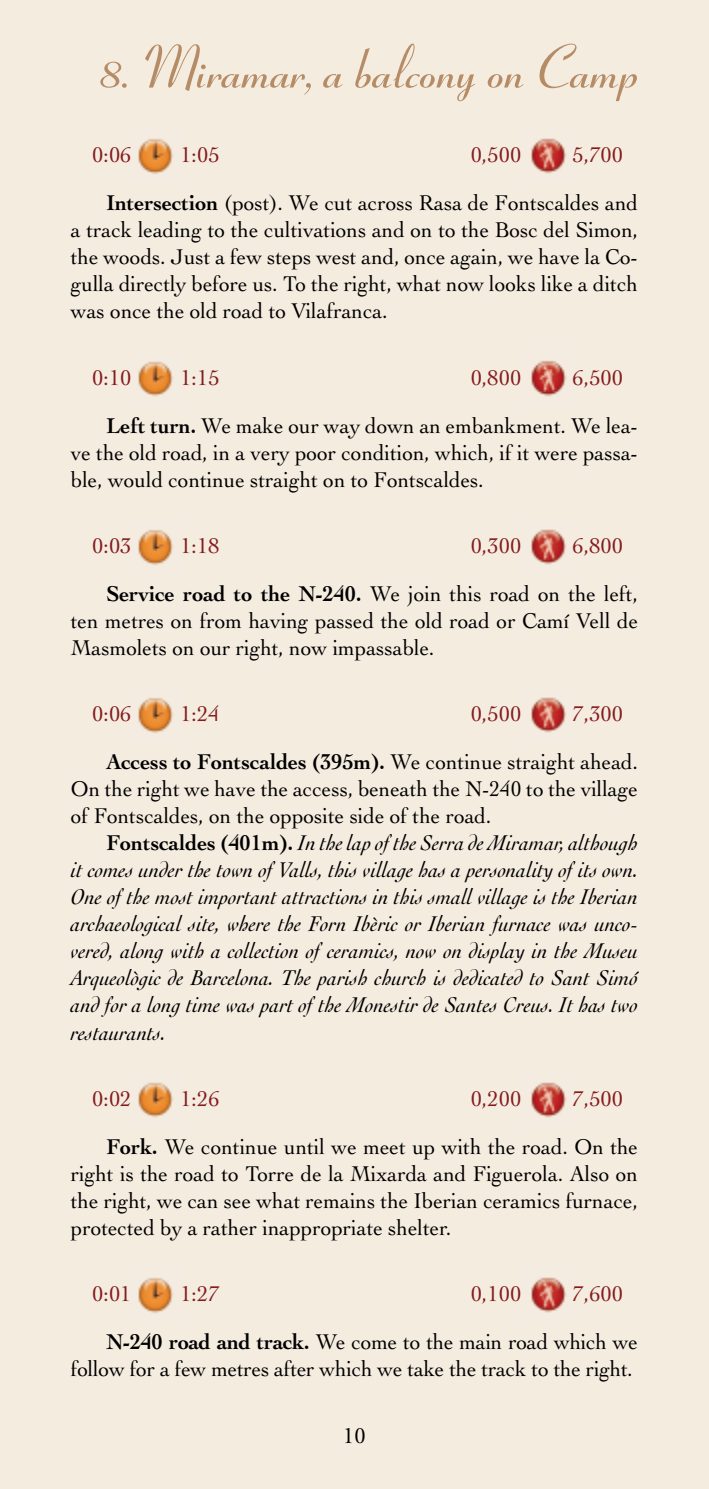
<style>
.page{position:relative;width:709px;height:1489px;background:#fff}
.page>*{position:absolute;margin:0;border:0;box-sizing:border-box;transform-origin:0 0}
.t1{font:700 60px "Coronet";color:#b68c66}
.t2{font:22.5px/27px "Cochin";color:#000;scale:.95 1}
.t3{font:italic 22.5px/27px "Cochin";color:#000;text-align:justify;scale:.95 1}
.t4{font:22.5px "Cochin";color:#841c1e}
.t5{font:700 22.5px/48.2px "Cochin";color:#000;scale:.95 1}
.t6{font:22.5px "Cochin";color:#000}
.s1{color:#841c1e}
.s2{font-weight:700}
.s3{font-weight:400;color:#841c1e}
.s4{font-weight:400}
.s5{font-weight:700;font-style:normal}
</style>
<div class="page">
<div style="left:0;top:0;width:708px;height:1488px;background:#f5ece0"></div>
<svg style="left:708px;top:0;width:1px;height:1488px"></svg>
<img style="left:520px;top:128px;width:55px;height:55px">
<img style="left:127px;top:128px;width:56px;height:55px">
<img style="left:520px;top:350px;width:55px;height:55px">
<img style="left:127px;top:350px;width:56px;height:56px">
<img style="left:520px;top:518px;width:55px;height:55px">
<img style="left:127px;top:518px;width:56px;height:56px">
<img style="left:520px;top:686px;width:55px;height:56px">
<img style="left:127px;top:686px;width:56px;height:56px">
<img style="left:520px;top:1070px;width:55px;height:56px">
<img style="left:127px;top:1071px;width:56px;height:55px">
<img style="left:520px;top:1266px;width:55px;height:55px">
<img style="left:127px;top:1266px;width:56px;height:55px">
<h1 class="t1" style="left:97px;top:33px;width:543px">8. Miramar, a balcony on Camp</h1>
<p class="t2" style="left:106px;top:131px;width:561px;line-height:48.2px;text-indent:466px"><span class="s1">5,700<br></span><span class="s2">Intersection</span> (post). We cut across Rasa de Fontscaldes and</p>
<p class="t2" style="left:71px;top:217px;width:598px;text-align:justify">a track leading to the cultivations and on to the Bosc del Simon, the woods. Just a few steps west and, once again, we have la Co&shy;gulla directly before us. To the right, what now looks like a ditch was once the old road to Vilafranca.</p>
<p class="t4" style="left:92px;top:142px;width:41px">0:06</p>
<p class="t4" style="left:180px;top:142px;width:39px">1:05</p>
<p class="t4" style="left:471px;top:142px;width:52px">0,500</p>
<p class="t4" style="left:92px;top:364px;width:41px">0:10</p>
<p class="t4" style="left:180px;top:364px;width:39px">1:15</p>
<p class="t4" style="left:470px;top:364px;width:52px">0,800</p>
<p class="t2" style="left:106px;top:353px;width:561px;line-height:48.2px;text-indent:466px"><span class="s1">6,500<br></span><span class="s2">Left turn.</span> We make our way down an embankment. We lea-</p>
<p class="t2" style="left:71px;top:439px;width:598px">ve the old road, in a very poor condition, which, if it were passa&shy;ble, would continue straight on to Fontscaldes.</p>
<p class="t2" style="left:106px;top:521px;width:561px;line-height:48.2px;text-indent:466px"><span class="s1">6,800<br></span><span class="s2">Service road to the N-240.</span> We join this road on the left,</p>
<p class="t2" style="left:71px;top:607px;width:598px">ten metres on from having passed the old road or Camí Vell de<br>Masmolets on our right, now impassable.</p>
<p class="t4" style="left:92px;top:533px;width:40px">0:03</p>
<p class="t4" style="left:180px;top:532px;width:41px">1:18</p>
<p class="t4" style="left:470px;top:532px;width:52px">0,300</p>
<p class="t4" style="left:92px;top:701px;width:41px">0:06</p>
<p class="t4" style="left:180px;top:701px;width:41px">1:24</p>
<p class="t4" style="left:471px;top:701px;width:52px">0,500</p>
<p class="t5" style="left:106px;top:689px;width:561px;text-indent:466px"><span class="s3">7,300<br></span>Access to Fontscaldes (395m). <span class="s4">We continue straight ahead.</span></p>
<p class="t2" style="left:71px;top:775px;width:598px">On the right we have the access, beneath the N-240 to the village of Fontscaldes, on the opposite side of the road.</p>
<p class="t3" style="left:71px;top:829px;width:598px;text-indent:35px"><span class="s5">Fontscaldes (401m).</span> In the lap of the Serra de Miramar, although it comes under the town of Valls, this village has a personality of its own.<br>One of the most important attractions in this small village is the Iberian archaeological site, where the Forn Ibèric or Iberian furnace was unco&shy;vered, along with a collection of ceramics, now on display in the Museu Arqueològic de Barcelona. The parish church is dedicated to Sant Simó and for a long time was part of the Monestir de Santes Creus. It has two restaurants.</p>
<p class="t2" style="left:106px;top:1074px;width:561px;line-height:48.2px;text-indent:466px"><span class="s1">7,500<br></span><span class="s2">Fork.</span> We continue until we meet up with the road. On the</p>
<p class="t2" style="left:71px;top:1159px;width:598px;text-align:justify">right is the road to Torre de la Mixarda and Figuerola. Also on the right, we can see what remains the Iberian ceramics furnace, protected by a rather inappropriate shelter.</p>
<p class="t4" style="left:92px;top:1085px;width:39px">0:02</p>
<p class="t4" style="left:180px;top:1085px;width:41px">1:26</p>
<p class="t4" style="left:471px;top:1085px;width:52px">0,200</p>
<p class="t4" style="left:92px;top:1280px;width:41px">0:01</p>
<p class="t4" style="left:180px;top:1280px;width:41px">1:27</p>
<p class="t4" style="left:470px;top:1280px;width:52px">0,100</p>
<p class="t2" style="left:106px;top:1269px;width:561px;line-height:48.2px;text-indent:466px"><span class="s1">7,600<br></span><span class="s2">N-240 road and track.</span> We come to the main road which we</p>
<p class="t2" style="left:71px;top:1355px;width:593px">follow for a few metres after which we take the track to the right.</p>
<p class="t6" style="left:343px;top:1422px;width:24px">10</p>
</div>
